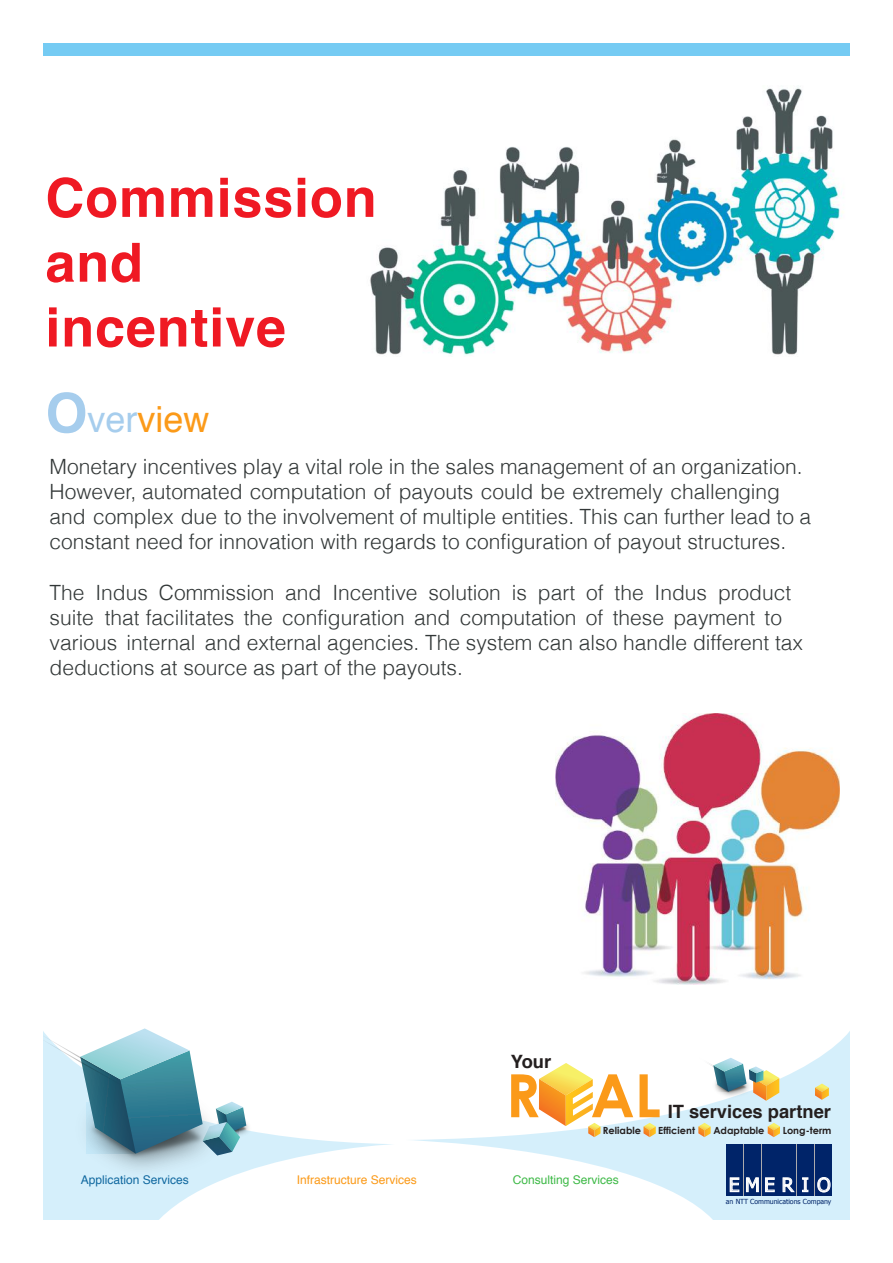
<style>
.page{position:relative;width:893px;height:1263px;background:#fff}
.page>*{position:absolute;margin:0;border:0;box-sizing:border-box;transform-origin:0 0}
.t1{font:700 59.7px "Century Gothic";color:#fb9a19}
.t2{font:700 54px/64.8px "Helvetica";letter-spacing:.015em;color:#ef1923}
.t3{font:36px "Helvetica";color:#fb9a19}
.t4{font:300 21px/25.2px "Helvetica";color:#323737}
.t5{font:19.05px "Tahoma";letter-spacing:.355em;color:#fff}
.t6{font:700 18.3px "Helvetica";color:#241f1f}
.t7{font:12px "Helvetica";color:#fb9a19}
.t8{font:12px "Helvetica";color:#10689f}
.t9{font:12px "Helvetica";color:#3eb947}
.t10{font:700 9.75px "Century Gothic";color:#241f1f}
.t11{font:6.9px "Tahoma";color:#002469}
.s1{font-weight:700;font-size:54px;color:#a6cded}
.s2{color:#a6cded}
</style>
<div class="page">
<img style="left:370px;top:87px;width:474px;height:269px">
<img style="left:556px;top:714px;width:284px;height:270px">
<div style="left:40px;top:41px;width:810px;height:15px;background:#75cbf3"></div>
<svg style="left:413px;top:1031px;width:437px;height:189px"></svg>
<svg style="left:43px;top:1132px;width:349px;height:88px"></svg>
<img style="left:246px;top:1124px;width:9px;height:18px">
<img style="left:246px;top:1123px;width:1px;height:12px">
<img style="left:59px;top:1155px;width:179px;height:35px">
<img style="left:86px;top:1155px;width:121px;height:7px">
<svg style="left:43px;top:1028px;width:203px;height:127px"></svg>
<svg style="left:743px;top:1145px;width:72px;height:51px"></svg>
<div style="left:744px;top:1145px;width:16px;height:51px;background:#002469"></div>
<div style="left:762px;top:1145px;width:16px;height:51px;background:#002469"></div>
<div style="left:779px;top:1145px;width:17px;height:51px;background:#002469"></div>
<div style="left:797px;top:1145px;width:17px;height:51px;background:#002469"></div>
<div style="left:815px;top:1145px;width:17px;height:51px;background:#002469"></div>
<div style="left:726px;top:1145px;width:17px;height:51px;background:#002469"></div>
<svg style="left:730px;top:1177px;width:9px;height:15px"></svg>
<svg style="left:765px;top:1177px;width:9px;height:15px"></svg>
<svg style="left:783px;top:1177px;width:11px;height:15px"></svg>
<svg style="left:802px;top:1177px;width:6px;height:15px"></svg>
<svg style="left:817px;top:1177px;width:13px;height:15px"></svg>
<svg style="left:746px;top:1177px;width:13px;height:15px"></svg>
<svg style="left:643px;top:1123px;width:13px;height:14px"></svg>
<svg style="left:698px;top:1123px;width:13px;height:14px"></svg>
<svg style="left:768px;top:1123px;width:12px;height:14px"></svg>
<svg style="left:539px;top:1063px;width:61px;height:74px"></svg>
<svg style="left:815px;top:1083px;width:14px;height:17px"></svg>
<svg style="left:698px;top:1056px;width:81px;height:45px"></svg>
<div style="left:0;top:0;width:893px;height:42px;background:#fff"></div>
<div style="left:0;top:0;width:43px;height:1263px;background:#fff"></div>
<h2 class="t2" style="left:45px;top:166px;width:333px">Commission and incentive</h2>
<h3 class="t3" style="left:45px;top:392px;width:166px"><span class="s1">O</span><span class="s2">ver</span>view</h3>
<p class="t4" style="left:50px;top:452px;width:763px">Monetary incentives play a vital role in the sales management of an organization.<br>However, automated computation of payouts could be extremely challenging and complex due to the involvement of multiple entities. This can further lead to a constant need for innovation with regards to configuration of payout structures.</p>
<p class="t4" style="left:50px;top:578px;width:755px">The Indus Commission and Incentive solution is part of the Indus product suite that facilitates the configuration and computation of these payment to various internal and external agencies. The system can also handle different tax deductions at source as part of the payouts.</p>
<p class="t6" style="left:511px;top:1047px;width:42px">Your</p>
<h1 class="t1" style="left:506px;top:1058px;width:157px">R AL</h1>
<p class="t6" style="left:668px;top:1096px;width:165px">IT services partner</p>
<p class="t10" style="left:603px;top:1124px;width:40px">Reliable</p>
<p class="t10" style="left:658px;top:1124px;width:38px">Efficient</p>
<p class="t10" style="left:713px;top:1124px;width:53px">Adaptable</p>
<p class="t10" style="left:783px;top:1124px;width:50px">Long-term</p>
<p class="t8" style="left:81px;top:1171px;width:110px">Application Services</p>
<p class="t7" style="left:297px;top:1171px;width:122px">Infrastructure Services</p>
<p class="t9" style="left:513px;top:1171px;width:108px">Consulting Services</p>
<p class="t5" style="left:729px;top:1172px;width:103px">EMERIO</p>
<p class="t11" style="left:726px;top:1197px;width:107px">an NTT Communications Company</p>
</div>
